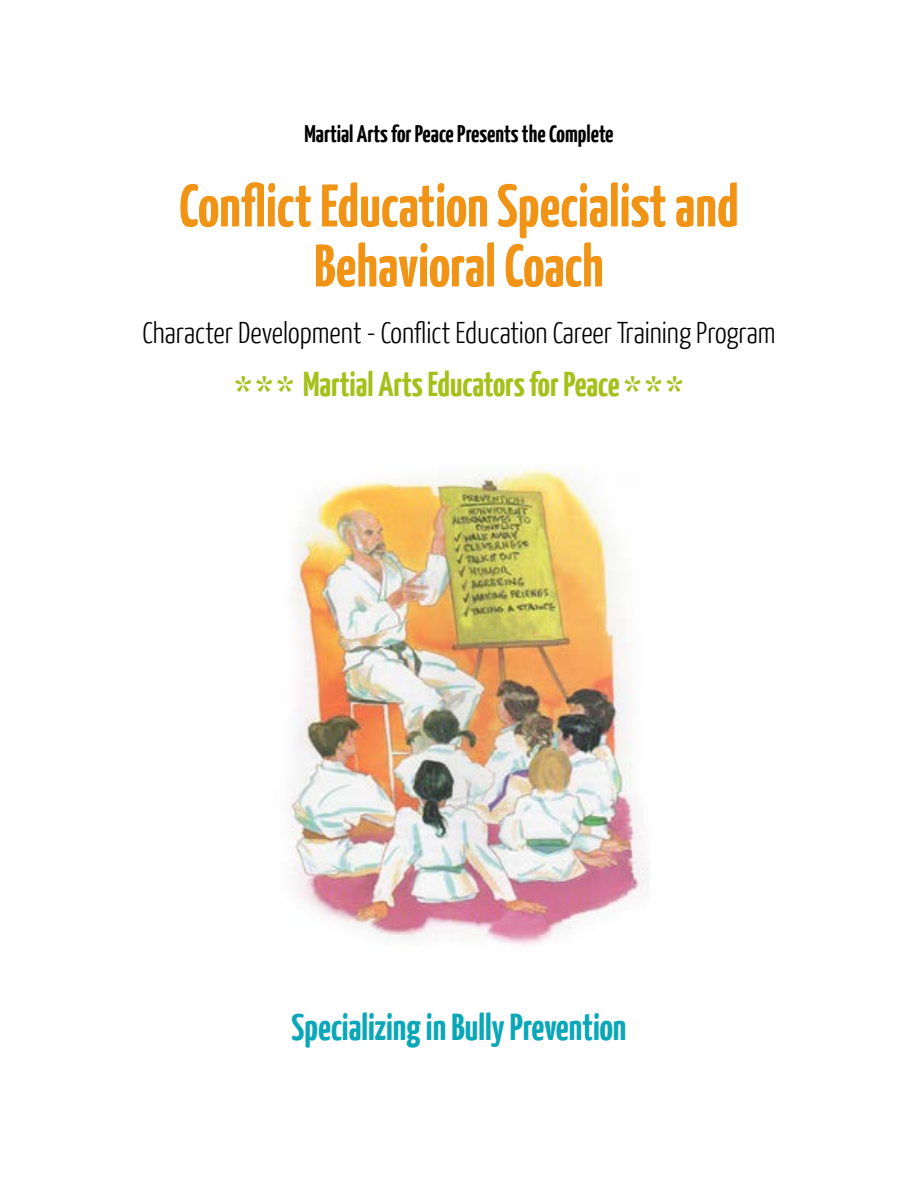
<style>
.page{position:relative;width:918px;height:1188px;background:#fff}
.page>*{position:absolute;margin:0;border:0;box-sizing:border-box;transform-origin:0 0}
.t1{font:700 60px/60px "Yanone Kaffeesatz";color:#f19315;text-align:center}
.t2{font:700 37.5px "Yanone Kaffeesatz";color:#0aa7b8}
.t3{font:700 34.5px "Yanone Kaffeesatz";color:#a6c01a}
.t4{font:300 30px "Yanone Kaffeesatz";color:#000}
.t5{font:700 24px "Yanone Kaffeesatz";color:#000}
</style>
<div class="page">
<img style="left:290px;top:464px;width:359px;height:481px">
<p class="t5" style="left:305px;top:119px;width:310px">Martial Arts for Peace Presents the Complete</p>
<h1 class="t1" style="left:179px;top:174px;width:561px">Conflict Education Specialist and<br>Behavioral Coach</h1>
<p class="t4" style="left:142px;top:315px;width:635px">Character Development - Conflict Education Career Training Program</p>
<p class="t3" style="left:235px;top:363px;width:449px">* * * Martial Arts Educators for Peace * * *</p>
<p class="t2" style="left:291px;top:1004px;width:337px">Specializing in Bully Prevention</p>
</div>
